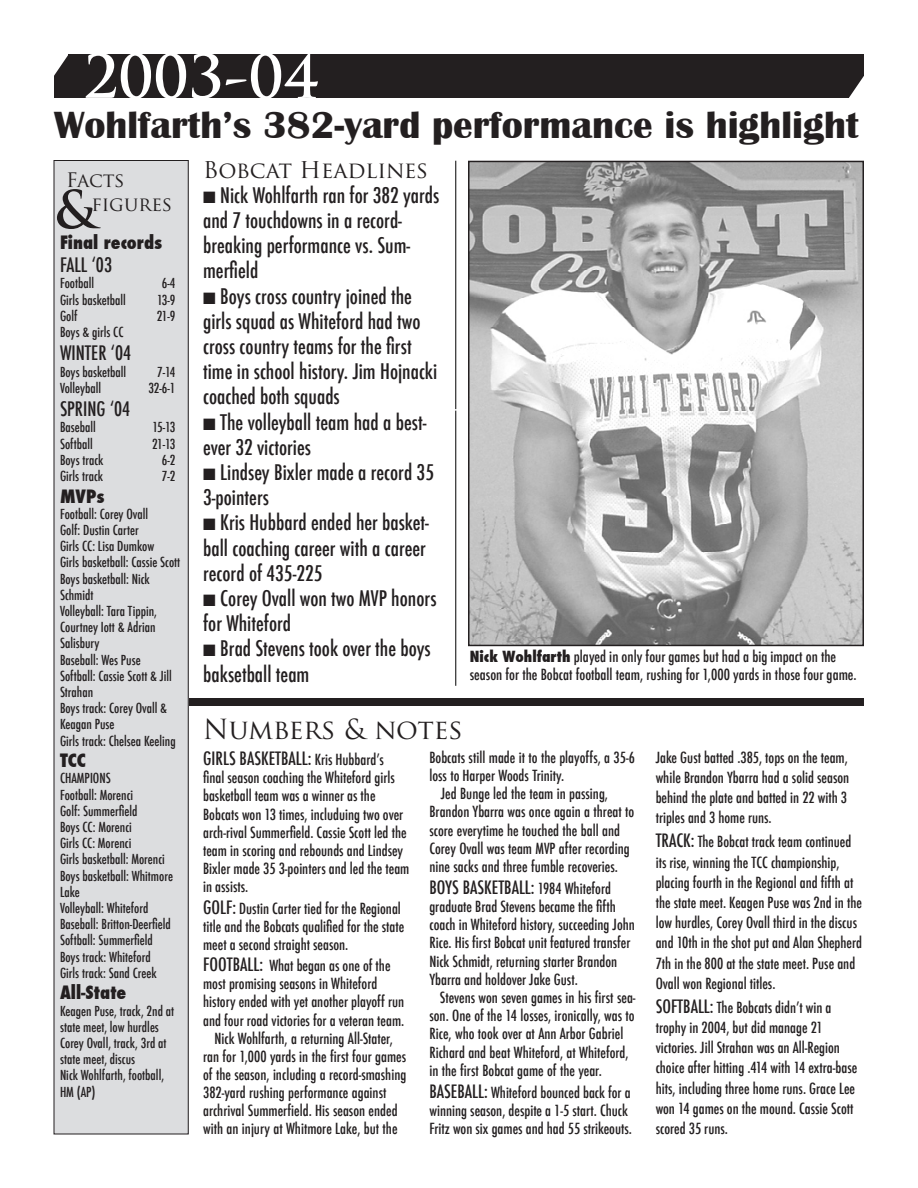
<style>
.page{position:relative;width:918px;height:1188px;background:#fff}
.page>*{position:absolute;margin:0;border:0;box-sizing:border-box;transform-origin:0 0}
.t1{font:700 58.5px "Trajan Pro";color:#fff}
.t2{font:700 51px "Trajan Pro";color:#231f20}
.t3{font:700 39px "Britannic";color:#231f20}
.t4{font:27px "Trajan Pro";letter-spacing:-.005em;color:#231f20}
.t5{font:22.5px "Trajan Pro";color:#231f20}
.t6{font:500 condensed 21px/25.2px "Futura";color:#231f20}
.t7{font:500 condensed 19.5px "Futura";color:#231f20}
.t8{font:19.5px "Trajan Pro";color:#231f20}
.t9{font:500 condensed 18px "Futura";color:#231f20}
.t10{font:800 condensed 18px "Futura";color:#231f20}
.t11{font:500 condensed 15px/18px "Futura";color:#231f20}
.t12{font:500 condensed 13.5px/16.2px "Futura";color:#231f20}
.s1{font-weight:800}
.s2{font-size:15px}
.s3{font-size:18px}
</style>
<div class="page">
<div style="left:144px;top:698px;width:720px;height:8px;background:#231f20"></div>
<div style="left:54px;top:160px;width:134px;height:974px;background:#dcdddf"></div>
<div style="left:69px;top:54px;width:780px;height:43px;background:#231f20"></div>
<svg style="left:54px;top:54px;width:59px;height:44px"></svg>
<svg style="left:849px;top:76px;width:15px;height:21px"></svg>
<div style="left:54px;top:76px;width:15px;height:22px;background:#231f20"></div>
<div style="left:849px;top:54px;width:15px;height:22px;background:#231f20"></div>
<hr style="left:455px;top:161px;width:1px;height:525px;background:#000">
<hr style="left:440px;top:409px;width:210px;height:2px;background:#fff">
<img style="left:471px;top:164px;width:390px;height:479px">
<div style="left:468px;top:161px;width:396px;height:485px;border:2px solid #231f20"></div>
<p class="t1" style="left:83px;top:40px;width:237px">2003-04</p>
<p class="t3" style="left:54px;top:103px;width:806px">Wohlfarth’s 382-yard performance is highlight</p>
<p class="t8" style="left:66px;top:168px;width:60px">Facts</p>
<p class="t2" style="left:54px;top:178px;width:44px">&amp;</p>
<p class="t5" style="left:203px;top:155px;width:227px">Bobcat Headlines</p>
<p class="t6" style="left:203px;top:183px;width:238px">■ Nick Wohlfarth ran for 382 yards and 7 touchdowns in a record&shy;breaking performance vs. Sum&shy;merfield</p>
<p class="t6" style="left:203px;top:283px;width:236px">■ Boys cross country joined the girls squad as Whiteford had two cross country teams for the first time in school history. Jim Hojnacki coached both squads</p>
<p class="t6" style="left:203px;top:409px;width:225px">■ The volleyball team had a best&shy;ever 32 victories</p>
<p class="t6" style="left:203px;top:460px;width:232px">■ Lindsey Bixler made a record 35<br>3-pointers</p>
<p class="t6" style="left:203px;top:510px;width:227px">■ Kris Hubbard ended her basket&shy;ball coaching career with a career record of 435-225</p>
<p class="t6" style="left:203px;top:586px;width:235px">■ Corey Ovall won two MVP honors for Whiteford</p>
<p class="t6" style="left:203px;top:636px;width:229px">■ Brad Stevens took over the boys baksetball team</p>
<p class="t11" style="left:470px;top:648px;width:388px"><span class="s1">Nick Wohlfarth</span> played in only four games but had a big impact on the season for the Bobcat football team, rushing for 1,000 yards in those four game.</p>
<p class="t8" style="left:92px;top:191px;width:82px">figures</p>
<p class="t10" style="left:60px;top:230px;width:104px">Final records</p>
<p class="t7" style="left:60px;top:253px;width:54px">FALL ‘03</p>
<p class="t12" style="left:60px;top:275px;width:36px">Football</p>
<p class="t12" style="left:162px;top:275px;width:15px">6-4</p>
<p class="t12" style="left:60px;top:292px;width:67px">Girls basketball</p>
<p class="t12" style="left:157px;top:292px;width:20px">13-9</p>
<p class="t12" style="left:60px;top:308px;width:19px">Golf</p>
<p class="t12" style="left:157px;top:308px;width:20px">21-9</p>
<p class="t12" style="left:60px;top:324px;width:65px">Boys &amp; girls CC</p>
<p class="t7" style="left:60px;top:341px;width:73px">WINTER ‘04</p>
<p class="t12" style="left:60px;top:364px;width:68px">Boys basketball</p>
<p class="t12" style="left:157px;top:364px;width:20px">7-14</p>
<p class="t12" style="left:60px;top:380px;width:43px">Volleyball</p>
<p class="t12" style="left:148px;top:380px;width:29px">32-6-1</p>
<p class="t7" style="left:60px;top:397px;width:72px">SPRING ‘04</p>
<p class="t12" style="left:60px;top:419px;width:37px">Baseball</p>
<p class="t12" style="left:152px;top:419px;width:25px">15-13</p>
<p class="t12" style="left:60px;top:436px;width:34px">Softball</p>
<p class="t12" style="left:152px;top:436px;width:25px">21-13</p>
<p class="t12" style="left:60px;top:452px;width:45px">Boys track</p>
<p class="t12" style="left:162px;top:452px;width:15px">6-2</p>
<p class="t12" style="left:60px;top:468px;width:45px">Girls track</p>
<p class="t12" style="left:162px;top:468px;width:15px">7-2</p>
<p class="t10" style="left:60px;top:484px;width:46px">MVPs</p>
<p class="t12" style="left:60px;top:506px;width:90px">Football: Corey Ovall</p>
<p class="t12" style="left:60px;top:522px;width:80px">Golf: Dustin Carter</p>
<p class="t12" style="left:60px;top:538px;width:96px">Girls CC: Lisa Dumkow</p>
<p class="t12" style="left:60px;top:554px;width:122px">Girls basketball: Cassie Scott</p>
<p class="t12" style="left:60px;top:571px;width:91px">Boys basketball: Nick<br>Schmidt</p>
<p class="t12" style="left:60px;top:603px;width:99px;text-align:justify">Volleyball: Tara Tippin, Courtney Iott &amp; Adrian Salisbury</p>
<p class="t12" style="left:60px;top:652px;width:82px">Baseball: Wes Puse</p>
<p class="t12" style="left:60px;top:668px;width:113px">Softball: Cassie Scott &amp; Jill<br>Strahan</p>
<p class="t12" style="left:60px;top:700px;width:109px">Boys track: Corey Ovall &amp;<br>Keagan Puse</p>
<p class="t12" style="left:60px;top:733px;width:117px">Girls track: Chelsea Keeling</p>
<p class="t10" style="left:60px;top:748px;width:27px">TCC</p>
<p class="t12" style="left:60px;top:770px;width:52px">CHAMPIONS</p>
<p class="t12" style="left:60px;top:787px;width:75px">Football: Morenci</p>
<p class="t12" style="left:60px;top:803px;width:79px">Golf: Summerfield</p>
<p class="t12" style="left:60px;top:819px;width:73px">Boys CC: Morenci</p>
<p class="t12" style="left:60px;top:835px;width:73px">Girls CC: Morenci</p>
<p class="t12" style="left:60px;top:851px;width:106px">Girls basketball: Morenci</p>
<p class="t12" style="left:60px;top:868px;width:114px">Boys basketball: Whitmore<br>Lake</p>
<p class="t12" style="left:60px;top:900px;width:90px">Volleyball: Whiteford</p>
<p class="t12" style="left:60px;top:916px;width:112px">Baseball: Britton-Deerfield</p>
<p class="t12" style="left:60px;top:932px;width:94px">Softball: Summerfield</p>
<p class="t12" style="left:60px;top:949px;width:92px">Boys track: Whiteford</p>
<p class="t12" style="left:60px;top:965px;width:98px">Girls track: Sand Creek</p>
<p class="t10" style="left:60px;top:981px;width:68px">All-State</p>
<p class="t12" style="left:60px;top:1003px;width:116px">Keagen Puse, track, 2nd at state meet, low hurdles</p>
<p class="t12" style="left:60px;top:1035px;width:108px">Corey Ovall, track, 3rd at state meet, discus</p>
<p class="t12" style="left:60px;top:1067px;width:106px">Nick Wohlfarth, football,<br>HM (AP)</p>
<p class="t4" style="left:203px;top:712px;width:261px">Numbers &amp; notes</p>
<p class="t9" style="left:203px;top:747px;width:182px">GIRLS BASKETBALL: <span class="s2">Kris Hubbard’s</span></p>
<p class="t11" style="left:203px;top:769px;width:208px">final season coaching the Whiteford girls basketball team was a winner as the Bobcats won 13 times, includuing two over arch-rival Summerfield. Cassie Scott led the team in scoring and rebounds and Lindsey Bixler made 35 3-pointers and led the team in assists.</p>
<p class="t11" style="left:203px;top:899px;width:203px"><span class="s3">GOLF:</span> Dustin Carter tied for the Regional title and the Bobcats qualified for the state meet a second straight season.</p>
<p class="t11" style="left:203px;top:957px;width:203px"><span class="s3">FOOTBALL:</span> What began as one of the most promising seasons in Whiteford history ended with yet another playoff run and four road victories for a veteran team.</p>
<p class="t11" style="left:203px;top:1029px;width:205px;text-indent:11px">Nick Wohlfarth, a returning All-Stater, ran for 1,000 yards in the first four games of the season, including a record-smashing 382-yard rushing performance against archrival Summerfield. His season ended with an injury at Whitmore Lake, but the</p>
<p class="t11" style="left:429px;top:748px;width:207px">Bobcats still made it to the playoffs, a 35-6 loss to Harper Woods Trinity.</p>
<p class="t11" style="left:429px;top:785px;width:206px;text-indent:11px">Jed Bunge led the team in passing, Brandon Ybarra was once again a threat to score everytime he touched the ball and Corey Ovall was team MVP after recording nine sacks and three fumble recoveries.</p>
<p class="t9" style="left:429px;top:876px;width:183px">BOYS BASKETBALL: <span class="s2">1984 Whiteford</span></p>
<p class="t11" style="left:429px;top:897px;width:207px">graduate Brad Stevens became the fifth coach in Whiteford history, succeeding John Rice. His first Bobcat unit featured transfer Nick Schmidt, returning starter Brandon Ybarra and holdover Jake Gust.</p>
<p class="t11" style="left:429px;top:988px;width:208px;text-indent:10px">Stevens won seven games in his first sea&shy;son. One of the 14 losses, ironically, was to Rice, who took over at Ann Arbor Gabriel Richard and beat Whiteford, at Whiteford, in the first Bobcat game of the year.</p>
<p class="t11" style="left:429px;top:1083px;width:204px"><span class="s3">BASEBALL:</span> Whiteford bounced back for a winning season, despite a 1-5 start. Chuck<br>Fritz won six games and had 55 strikeouts.</p>
<p class="t11" style="left:656px;top:747px;width:195px;line-height:20.2px">Jake Gust batted .385, tops on the team, while Brandon Ybarra had a solid season behind the plate and batted in 22 with 3 triples and 3 home runs.</p>
<p class="t11" style="left:656px;top:832px;width:208px;line-height:20.2px"><span class="s3">TRACK:</span> The Bobcat track team continued its rise, winning the TCC championship, placing fourth in the Regional and fifth at the state meet. Keagen Puse was 2nd in the low hurdles, Corey Ovall third in the discus and 10th in the shot put and Alan Shepherd 7th in the 800 at the state meet. Puse and Ovall won Regional titles.</p>
<p class="t11" style="left:656px;top:997px;width:203px;line-height:20.2px"><span class="s3">SOFTBALL:</span> The Bobcats didn’t win a trophy in 2004, but did manage 21 victories. Jill Strahan was an All-Region choice after hitting .414 with 14 extra-base hits, including three home runs. Grace Lee won 14 games on the mound. Cassie Scott scored 35 runs.</p>
</div>
